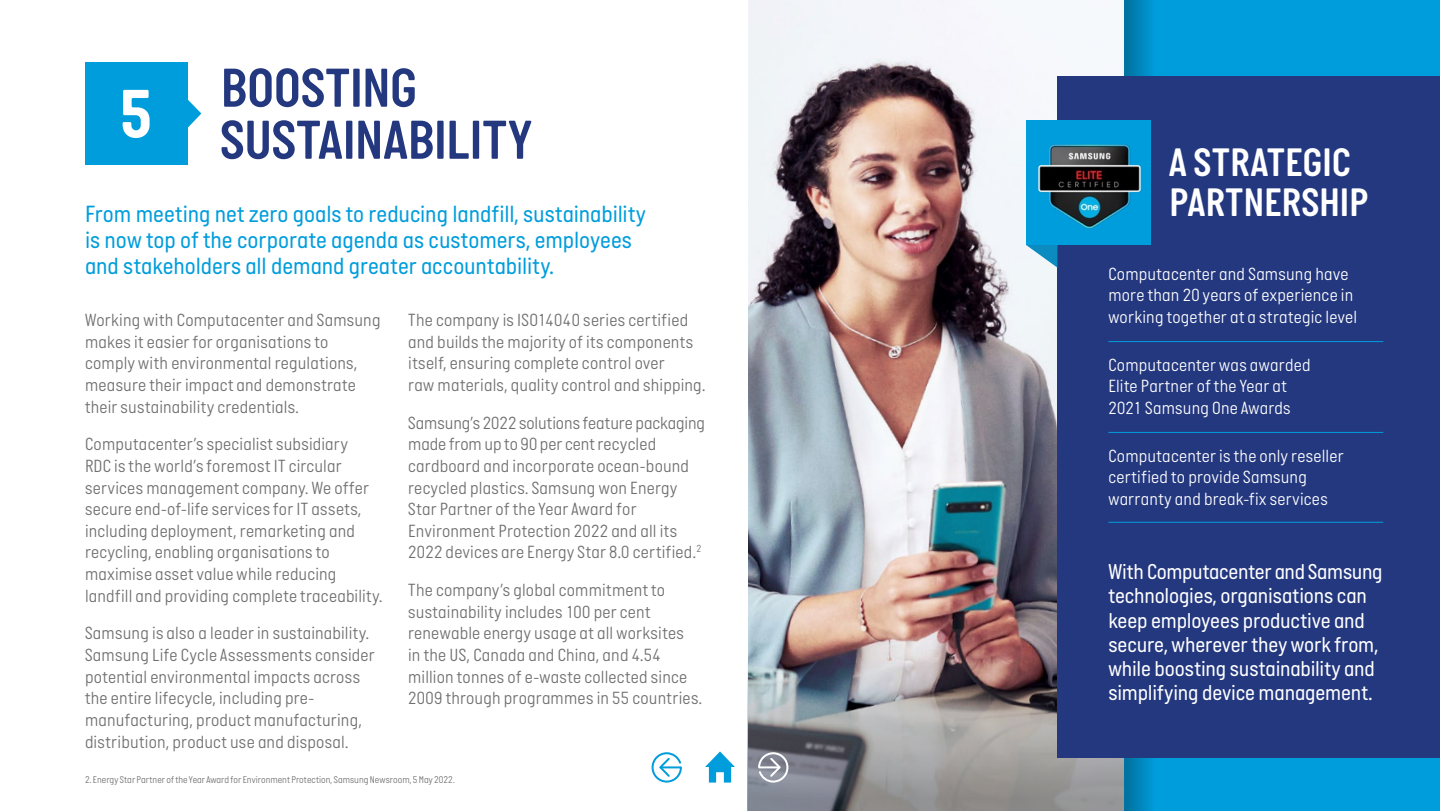
<style>
.page{position:relative;width:1440px;height:811px;background:#fff}
.page>*{position:absolute;margin:0;border:0;box-sizing:border-box;transform-origin:0 0}
.t1{font:700 70px "Italian Plate No One";color:#fff}
.t2{font:56px/52px "Italian Plate No One D Bd";letter-spacing:-.005em;color:#24387f}
.t3{font:40.6px/40.6px "Italian Plate No One D Bd";letter-spacing:.005em;color:#fff}
.t4{font:24px/26px "Italian Plate No One";color:#009ddc}
.t5{font:22px/24.2px "Italian Plate No One";letter-spacing:-.005em;color:#fff}
.t6{font:300 18px/21.6px "Italian Plate No One";letter-spacing:.01em;color:#706f6f}
.t7{font:300 18px/21.6px "Italian Plate No One";letter-spacing:.015em;color:#fff}
.t8{font:300 10px "Italian Plate No One";letter-spacing:.005em;color:#706f6f}
</style>
<div class="page">
<img style="left:748px;top:0;width:377px;height:595px">
<img style="left:747px;top:595px;width:378px;height:216px">
<div style="left:1125px;top:0;width:315px;height:811px;background:#009ddc"></div>
<div style="left:1125px;top:0;width:42px;height:811px;background:linear-gradient(to right,#0173a1,#01a2e5)"></div>
<div style="left:85px;top:63px;width:102px;height:102px;background:#009ddc"></div>
<svg style="left:187px;top:99px;width:14px;height:29px"></svg>
<div style="left:1057px;top:77px;width:383px;height:681px;background:#24387f"></div>
<hr style="left:1108px;top:341px;width:275px;height:1px;background:#009ddc">
<hr style="left:1108px;top:432px;width:275px;height:1px;background:#009ddc">
<hr style="left:1108px;top:522px;width:275px;height:1px;background:#009ddc">
<svg style="left:1026px;top:245px;width:31px;height:23px"></svg>
<div style="left:1026px;top:120px;width:125px;height:125px;background:#009ddc"></div>
<img style="left:1038px;top:144px;width:103px;height:85px">
<svg style="left:705px;top:751px;width:30px;height:32px"></svg>
<svg style="left:750px;top:745px;width:51px;height:66px;background:#878a95"></svg>
<h1 class="t1" style="left:120px;top:76px;width:34px">5</h1>
<h2 class="t2" style="left:220px;top:61px;width:313px">BOOSTING<br>SUSTAINABILITY</h2>
<h3 class="t4" style="left:85px;top:201px;width:562px">From meeting net zero goals to reducing landfill, sustainability is now top of the corporate agenda as customers, employees and stakeholders all demand greater accountability.</h3>
<p class="t6" style="left:85px;top:310px;width:297px">Working with Computacenter and Samsung makes it easier for organisations to comply with environmental regulations, measure their impact and demonstrate their sustainability credentials.</p>
<p class="t6" style="left:85px;top:434px;width:299px">Computacenter’s specialist subsidiary<br>RDC is the world’s foremost IT circular services management company. We offer secure end-of-life services for IT assets, including deployment, remarketing and recycling, enabling organisations to maximise asset value while reducing landfill and providing complete traceability.</p>
<p class="t6" style="left:85px;top:623px;width:291px">Samsung is also a leader in sustainability.<br>Samsung Life Cycle Assessments consider potential environmental impacts across the entire lifecycle, including pre&shy;manufacturing, product manufacturing, distribution, product use and disposal.</p>
<p class="t6" style="left:408px;top:310px;width:299px">The company is ISO14040 series certified and builds the majority of its components itself, ensuring complete control over<br>raw materials, quality control and shipping.</p>
<p class="t6" style="left:408px;top:413px;width:298px">Samsung’s 2022 solutions feature packaging made from up to 90 per cent recycled cardboard and incorporate ocean-bound recycled plastics. Samsung won Energy Star Partner of the Year Award for Environment Protection 2022 and all its 2022 devices are Energy Star 8.0 certified.<sup>2</sup></p>
<p class="t6" style="left:408px;top:580px;width:295px">The company’s global commitment to sustainability includes 100 per cent renewable energy usage at all worksites<br>in the US, Canada and China, and 4.54 million tonnes of e-waste collected since 2009 through programmes in 55 countries.</p>
<p class="t8" style="left:85px;top:774px;width:371px">2. Energy Star Partner of the Year Award for Environment Protection, Samsung Newsroom, 5 May 2022.</p>
<h3 class="t3" style="left:1169px;top:141px;width:200px">A STRATEGIC<br>PARTNERSHIP</h3>
<p class="t7" style="left:1108px;top:264px;width:250px">Computacenter and Samsung have more than 20 years of experience in working together at a strategic level</p>
<p class="t7" style="left:1108px;top:354px;width:204px">Computacenter was awarded<br>Elite Partner of the Year at<br>2021 Samsung One Awards</p>
<p class="t7" style="left:1108px;top:445px;width:237px">Computacenter is the only reseller certified to provide Samsung warranty and break-fix services</p>
<p class="t5" style="left:1108px;top:559px;width:276px">With Computacenter and Samsung technologies, organisations can keep employees productive and secure, wherever they work from, while boosting sustainability and simplifying device management.</p>
</div>
